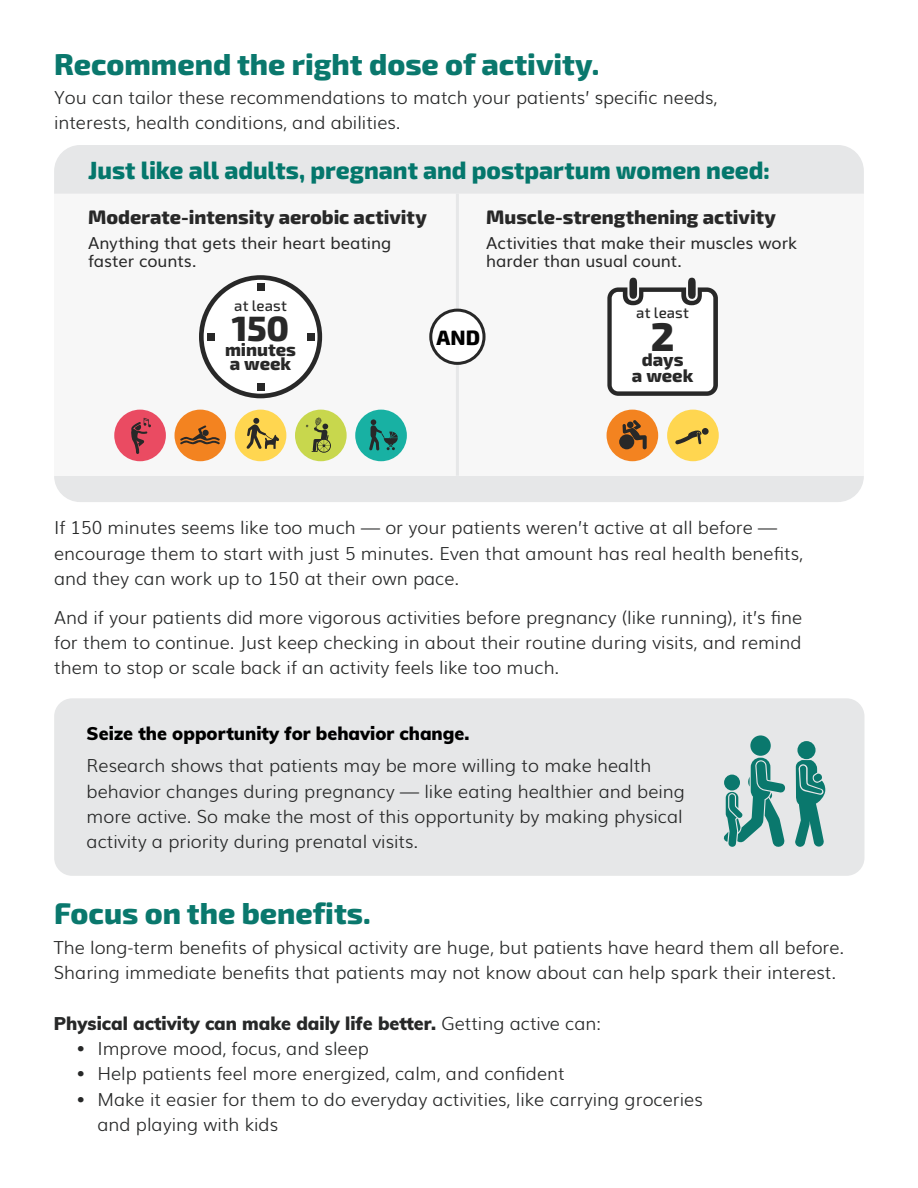
<style>
.page{position:relative;width:918px;height:1188px;background:#fff}
.page>*{position:absolute;margin:0;border:0;box-sizing:border-box;transform-origin:0 0}
.t1{font:800 35.1px "Exo 2";color:#282828}
.t2{font:800 30px "Exo 2";color:#0a786d}
.t3{font:800 24.9px "Exo 2";color:#04776c}
.t4{font:800 20.85px "Exo 2";color:#000}
.t5{font:800 19.65px "Exo 2";color:#282828}
.t6{font:800 18.15px/15.5px "Exo 2";color:#282828;text-align:center}
.t7{font:300 18px/25.3px "Muli";color:#272828}
.t8{font:900 18px "Muli";color:#272828}
.t9{font:900 18px "Muli";color:#000}
.t10{font:16.65px/18.1px "Muli";color:#282828}
.t11{font:500 15.15px "Exo 2";letter-spacing:.01em;color:#282828}
.s1{font-weight:300}
</style>
<div class="page">
<div style="left:54px;top:476px;width:810px;height:26px;background:#e6e7e8"></div>
<div style="left:54px;top:194px;width:810px;height:282px;background:#f7f7f7"></div>
<svg style="left:607px;top:278px;width:111px;height:118px"></svg>
<div style="left:667px;top:410px;width:52px;height:51px;background:#ffd650;border-radius:50%"></div>
<svg style="left:675px;top:430px;width:27px;height:14px"></svg>
<div style="left:702px;top:428px;width:7px;height:7px;background:#282828;border-radius:50%"></div>
<div style="left:607px;top:410px;width:51px;height:51px;background:#f38320;border-radius:50%"></div>
<svg style="left:619px;top:434px;width:15px;height:15px"></svg>
<svg style="left:623px;top:420px;width:24px;height:29px"></svg>
<svg style="left:199px;top:275px;width:123px;height:123px"></svg>
<div style="left:257px;top:383px;width:7px;height:7px;background:#282828"></div>
<div style="left:257px;top:283px;width:7px;height:7px;background:#282828"></div>
<div style="left:207px;top:333px;width:7px;height:7px;background:#282828"></div>
<div style="left:307px;top:333px;width:7px;height:7px;background:#282828"></div>
<div style="left:235px;top:410px;width:51px;height:51px;background:#ffd650;border-radius:50%"></div>
<svg style="left:246px;top:418px;width:33px;height:31px"></svg>
<div style="left:175px;top:410px;width:51px;height:51px;background:#f38320;border-radius:50%"></div>
<div style="left:114px;top:410px;width:52px;height:51px;background:#ea4b62;border-radius:50%"></div>
<div style="left:295px;top:410px;width:52px;height:51px;background:#c8d74d;border-radius:50%"></div>
<div style="left:355px;top:410px;width:52px;height:51px;background:#18b1a3;border-radius:50%"></div>
<svg style="left:180px;top:425px;width:40px;height:20px"></svg>
<svg style="left:369px;top:419px;width:29px;height:31px"></svg>
<svg style="left:306px;top:417px;width:25px;height:36px"></svg>
<div style="left:54px;top:145px;width:810px;height:49px;background:#e6e7e8"></div>
<hr style="left:456px;top:194px;width:3px;height:282px;background:#e6e7e8">
<div style="left:431px;top:310px;width:53px;height:53px;background:#fff;border-radius:50%"></div>
<div style="left:429px;top:309px;width:57px;height:56px;border:3px solid #282828;border-radius:50%"></div>
<svg style="left:131px;top:418px;width:20px;height:36px"></svg>
<div style="left:54px;top:698px;width:810px;height:178px;background:#e6e7e8;border-radius:18px"></div>
<div style="left:797px;top:741px;width:19px;height:18px;background:#0a786d;border-radius:50%"></div>
<svg style="left:795px;top:760px;width:30px;height:87px"></svg>
<div style="left:750px;top:735px;width:21px;height:21px;background:#0a786d;border-radius:50%"></div>
<svg style="left:723px;top:758px;width:62px;height:89px"></svg>
<h2 class="t2" style="left:54px;top:47px;width:547px">Recommend the right dose of activity.</h2>
<p class="t7" style="left:54px;top:84px;width:665px">You can tailor these recommendations to match your patients’ specific needs, interests, health conditions, and abilities.</p>
<h3 class="t3" style="left:88px;top:151px;width:684px">Just like all adults, pregnant and postpartum women need:</h3>
<p class="t5" style="left:88px;top:202px;width:340px">Moderate-intensity aerobic activity</p>
<p class="t5" style="left:486px;top:202px;width:291px">Muscle-strengthening activity</p>
<p class="t10" style="left:88px;top:232px;width:305px">Anything that gets their heart beating faster counts.</p>
<p class="t10" style="left:486px;top:232px;width:312px">Activities that make their muscles work harder than usual count.</p>
<p class="t11" style="left:234px;top:295px;width:54px">at least</p>
<h1 class="t1" style="left:232px;top:301px;width:59px">150</h1>
<p class="t6" style="left:225px;top:342px;width:73px;line-height:14px;text-align:left">minutes a week</p>
<p class="t4" style="left:437px;top:321px;width:45px">AND</p>
<p class="t11" style="left:636px;top:302px;width:54px">at least</p>
<p class="t6" style="left:632px;top:351px;width:63px"><sup>2</sup>days<br>a week</p>
<p class="t7" style="left:54px;top:514px;width:751px">If 150 minutes seems like too much — or your patients weren’t active at all before — encourage them to start with just 5 minutes. Even that amount has real health benefits, and they can work up to 150 at their own pace.</p>
<p class="t7" style="left:54px;top:603px;width:750px;text-align:justify">And if your patients did more vigorous activities before pregnancy (like running), it’s fine for them to continue. Just keep checking in about their routine during visits, and remind them to stop or scale back if an activity feels like too much.</p>
<p class="t9" style="left:87px;top:721px;width:384px">Seize the opportunity for behavior change.</p>
<p class="t7" style="left:87px;top:752px;width:600px">Research shows that patients may be more willing to make health behavior changes during pregnancy — like eating healthier and being more active. So make the most of this opportunity by making physical activity a priority during prenatal visits.</p>
<h2 class="t2" style="left:54px;top:895px;width:318px">Focus on the benefits.</h2>
<p class="t7" style="left:54px;top:933px;width:792px">The long-term benefits of physical activity are huge, but patients have heard them all before.<br>Sharing immediate benefits that patients may not know about can help spark their interest.</p>
<p class="t8" style="left:54px;top:1010px;width:548px">Physical activity can make daily life better. <span class="s1">Getting active can:</span></p>
<p class="t7" style="left:76px;top:1035px;width:294px">• Improve mood, focus, and sleep</p>
<p class="t7" style="left:76px;top:1060px;width:490px">• Help patients feel more energized, calm, and confident</p>
<p class="t7" style="left:98px;top:1085px;width:607px;text-indent:-21px">• Make it easier for them to do everyday activities, like carrying groceries and playing with kids</p>
</div>
